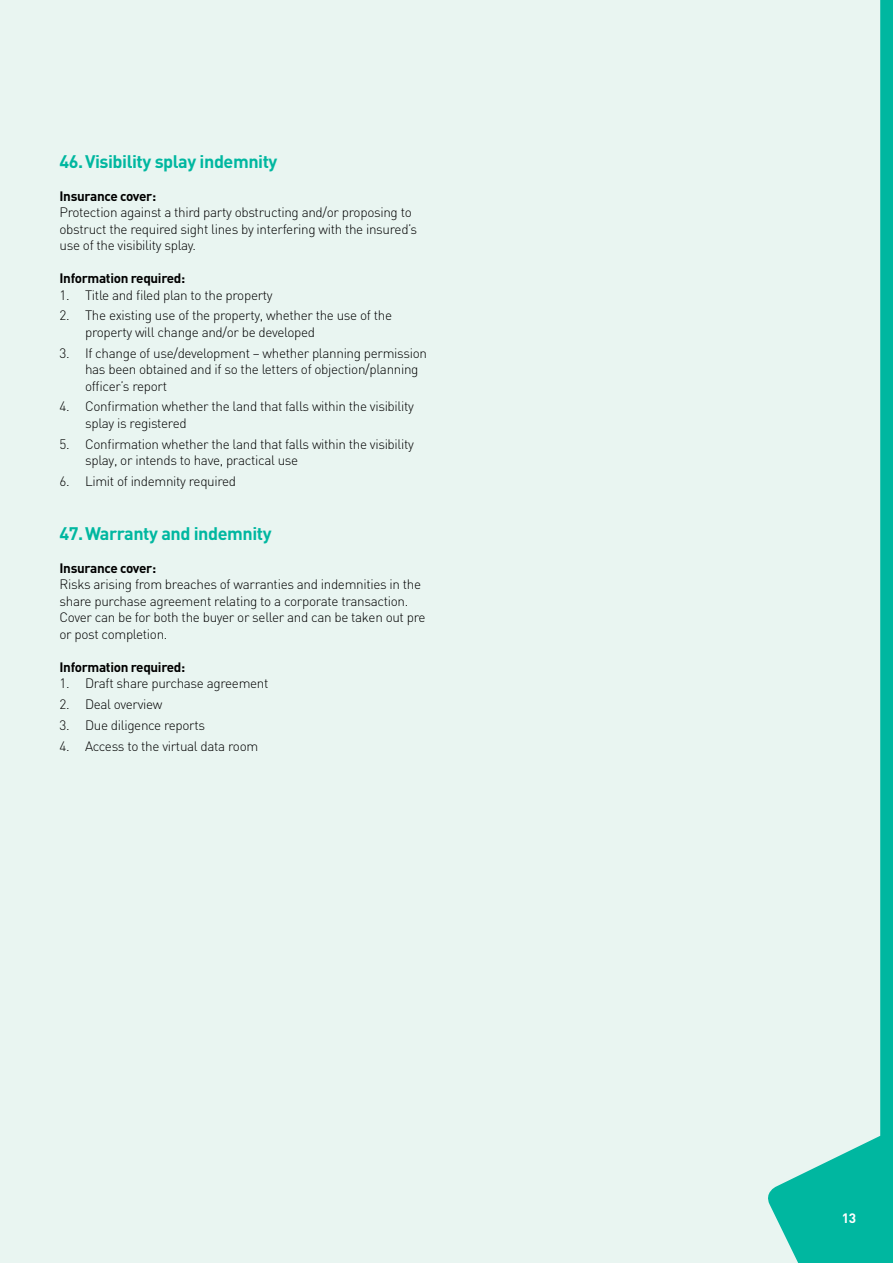
<style>
.page{position:relative;width:893px;height:1263px;background:#e9f5f1}
.page>*{position:absolute;margin:0;border:0;box-sizing:border-box;transform-origin:0 0}
.t1{font:700 18px "DIN";letter-spacing:-.025em;color:#00b7a0}
.t2{font:300 13.5px/16.5px "DIN";letter-spacing:-.025em;color:#000}
.t3{font:700 13.5px "DIN";letter-spacing:-.025em;color:#000}
.t4{font:700 13.5px "DIN";color:#fff}
</style>
<div class="page">
<svg style="left:768px;top:0;width:125px;height:1263px"></svg>
<h1 class="t1" style="left:60px;top:149px;width:219px">46.Visibility splay indemnity</h1>
<p class="t3" style="left:60px;top:187px;width:98px">Insurance cover:</p>
<p class="t2" style="left:60px;top:204px;width:359px">Protection against a third party obstructing and/or proposing to obstruct the required sight lines by interfering with the insured’s use of the visibility splay.</p>
<p class="t3" style="left:60px;top:269px;width:127px">Information required:</p>
<p class="t2" style="left:60px;top:286px;width:215px">1. Title and filed plan to the property</p>
<p class="t2" style="left:85px;top:307px;width:309px;text-indent:-26px">2. The existing use of the property, whether the use of the property will change and/or be developed</p>
<p class="t2" style="left:85px;top:344px;width:344px;text-indent:-26px">3. If change of use/development – whether planning permission has been obtained and if so the letters of objection/planning officer’s report</p>
<p class="t2" style="left:85px;top:398px;width:330px;text-indent:-26px">4. Confirmation whether the land that falls within the visibility splay is registered</p>
<p class="t2" style="left:85px;top:435px;width:330px;text-indent:-26px">5. Confirmation whether the land that falls within the visibility splay, or intends to have, practical use</p>
<p class="t2" style="left:60px;top:472px;width:178px">6. Limit of indemnity required</p>
<h1 class="t1" style="left:60px;top:521px;width:214px">47.Warranty and indemnity</h1>
<p class="t3" style="left:60px;top:559px;width:98px">Insurance cover:</p>
<p class="t2" style="left:60px;top:576px;width:368px">Risks arising from breaches of warranties and indemnities in the share purchase agreement relating to a corporate transaction.<br>Cover can be for both the buyer or seller and can be taken out pre or post completion.</p>
<p class="t3" style="left:60px;top:658px;width:127px">Information required:</p>
<p class="t2" style="left:60px;top:675px;width:210px">1. Draft share purchase agreement</p>
<p class="t2" style="left:60px;top:695px;width:104px">2. Deal overview</p>
<p class="t2" style="left:60px;top:716px;width:147px">3. Due diligence reports</p>
<p class="t2" style="left:60px;top:737px;width:200px">4. Access to the virtual data room</p>
<p class="t4" style="left:842px;top:1209px;width:16px">13</p>
</div>
